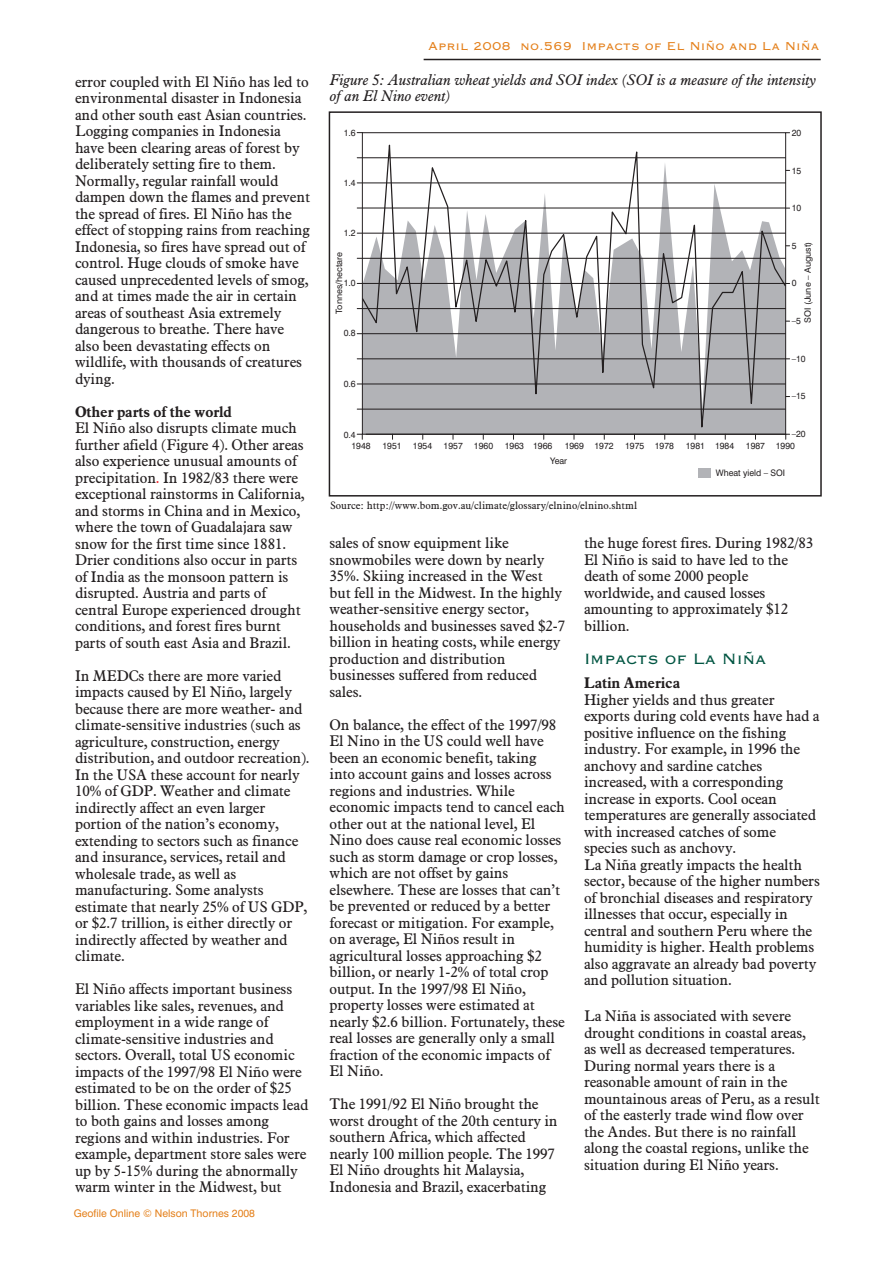
<style>
.page{position:relative;width:893px;height:1263px;background:#fff}
.page>*{position:absolute;margin:0;border:0;box-sizing:border-box;transform-origin:0 0}
.t1{font:19.5px "Copperplate Gothic BT";letter-spacing:-.01em;color:#005542}
.t2{font:15px/16.5px "Aldine 721 BT";letter-spacing:-.01em;color:#231f20}
.t3{font:italic 15px/16.5px "Aldine 721 BT";color:#231f20}
.t4{font:15px "Copperplate Gothic BT";color:#e4801b}
.t5{font:700 15px "Aldine 721 BT";letter-spacing:-.01em;color:#231f20}
.t6{font:12px/13.5px "Swiss 721 BT";color:#231f20;text-align:center}
.t7{font:10.5px "Aldine 721 BT";color:#231f20}
.t8{font:10.5px "Swiss 721 BT";color:#e4801b}
.t9{font:9px/15.3px "Swiss 721 BT";color:#231f20}
.t10{font:8.7px "Swiss 721 BT";color:#231f20}
.s1{color:#ee1e24}
</style>
<div class="page">
<hr style="left:424px;top:59px;width:397px;height:1px;background:#231f20">
<svg style="left:362px;top:132px;width:424px;height:303px"></svg>
<hr style="left:357px;top:409px;width:428px;height:1px;background:#231f20">
<hr style="left:357px;top:384px;width:428px;height:1px;background:#231f20">
<hr style="left:357px;top:359px;width:428px;height:1px;background:#231f20">
<hr style="left:357px;top:333px;width:428px;height:1px;background:#231f20">
<hr style="left:357px;top:308px;width:428px;height:1px;background:#231f20">
<hr style="left:357px;top:283px;width:428px;height:1px;background:#231f20">
<hr style="left:357px;top:258px;width:428px;height:1px;background:#231f20">
<hr style="left:357px;top:233px;width:428px;height:1px;background:#231f20">
<hr style="left:357px;top:208px;width:428px;height:1px;background:#231f20">
<hr style="left:357px;top:183px;width:428px;height:1px;background:#231f20">
<hr style="left:357px;top:157px;width:428px;height:1px;background:#231f20">
<svg style="left:357px;top:434px;width:6px;height:5px"></svg>
<svg style="left:361px;top:144px;width:426px;height:284px"></svg>
<div style="left:698px;top:468px;width:13px;height:9px;background:#b2b3b7"></div>
<hr style="left:366px;top:434px;width:420px;height:1px;background:#231f20">
<svg style="left:785px;top:434px;width:5px;height:5px"></svg>
<div style="left:329px;top:111px;width:493px;height:385px;border:2px solid #231f20"></div>
<p class="t2" style="left:75px;top:75px;width:237px">error coupled with El Niño has led to environmental disaster in Indonesia and other south east Asian countries.<br>Logging companies in Indonesia have been clearing areas of forest by deliberately setting fire to them.<br>Normally, regular rainfall would dampen down the flames and prevent the spread of fires. El Niño has the effect of stopping rains from reaching Indonesia, so fires have spread out of control. Huge clouds of smoke have caused unprecedented levels of smog, and at times made the air in certain areas of southeast Asia extremely dangerous to breathe. There have also been devastating effects on wildlife, with thousands of creatures dying.</p>
<p class="t5" style="left:75px;top:406px;width:158px">Other parts of the world</p>
<p class="t2" style="left:75px;top:421px;width:231px">El Niño also disrupts climate much further afield (Figure 4). Other areas also experience unusual amounts of precipitation<span class="s1">.</span> In 1982/83 there were exceptional rainstorms in California, and storms in China and in Mexico, where the town of Guadalajara saw snow for the first time since 1881.<br>Drier conditions also occur in parts of India as the monsoon pattern is disrupted. Austria and parts of central Europe experienced drought conditions, and forest fires burnt parts of south east Asia and Brazil.</p>
<p class="t2" style="left:75px;top:669px;width:236px">In MEDCs there are more varied impacts caused by El Niño, largely because there are more weather- and climate-sensitive industries (such as agriculture, construction, energy distribution, and outdoor recreation).<br>In the USA these account for nearly 10% of GDP. Weather and climate indirectly affect an even larger portion of the nation’s economy, extending to sectors such as finance and insurance, services, retail and wholesale trade, as well as manufacturing. Some analysts estimate that nearly 25% of US GDP, or $2.7 trillion, is either directly or indirectly affected by weather and climate.</p>
<p class="t2" style="left:75px;top:982px;width:235px">El Niño affects important business variables like sales, revenues, and employment in a wide range of climate-sensitive industries and sectors. Overall, total US economic impacts of the 1997/98 El Niño were estimated to be on the order of $25 billion. These economic impacts lead to both gains and losses among regions and within industries. For example, department store sales were up by 5-15% during the abnormally warm winter in the Midwest, but</p>
<p class="t8" style="left:74px;top:1209px;width:183px">Geofile Online © Nelson Thornes 2008</p>
<p class="t4" style="left:428px;top:37px;width:393px">April 2008 no.569 Impacts of El Niño and La Niña</p>
<p class="t3" style="left:330px;top:72px;width:488px">Figure 5: Australian wheat yields and SOI index (SOI is a measure of the intensity of an El Nino event)</p>
<p class="t9" style="left:344px;top:126px;width:13px">1.6</p>
<p class="t9" style="left:344px;top:176px;width:13px">1.4</p>
<p class="t9" style="left:344px;top:226px;width:13px">1.2</p>
<p class="t10" style="left:336px;top:314px;width:63px;rotate:-90deg">Tonnes/hectare</p>
<p class="t9" style="left:344px;top:276px;width:13px">1.0</p>
<p class="t9" style="left:344px;top:326px;width:13px">0.8</p>
<p class="t9" style="left:344px;top:377px;width:13px">0.6</p>
<p class="t9" style="left:344px;top:428px;width:13px">0.4</p>
<p class="t9" style="left:351px;top:439px;width:21px">1948</p>
<p class="t9" style="left:792px;top:126px;width:11px">20</p>
<p class="t9" style="left:792px;top:164px;width:11px">15</p>
<p class="t9" style="left:792px;top:201px;width:11px">10</p>
<p class="t9" style="left:792px;top:239px;width:6px">5</p>
<p class="t10" style="left:804px;top:323px;width:83px;rotate:-90deg">SOI (June – August)</p>
<p class="t9" style="left:792px;top:276px;width:6px">0</p>
<p class="t9" style="left:792px;top:314px;width:11px">–5</p>
<p class="t9" style="left:792px;top:352px;width:15px">–10</p>
<p class="t9" style="left:792px;top:389px;width:15px">–15</p>
<p class="t9" style="left:792px;top:427px;width:15px">–20</p>
<p class="t9" style="left:382px;top:439px;width:21px">1951</p>
<p class="t9" style="left:413px;top:439px;width:21px">1954</p>
<p class="t9" style="left:444px;top:439px;width:51px">1957 1960</p>
<p class="t9" style="left:550px;top:439px;width:18px;text-indent:-45px">1963 1966<br>Year</p>
<p class="t9" style="left:565px;top:439px;width:50px">1969 1972</p>
<p class="t9" style="left:625px;top:439px;width:50px">1975 1978</p>
<p class="t9" style="left:686px;top:439px;width:50px">1981 1984</p>
<p class="t9" style="left:746px;top:439px;width:51px">1987 1990</p>
<p class="t9" style="left:716px;top:466px;width:71px">Wheat yield – SOI</p>
<p class="t7" style="left:330px;top:502px;width:308px">Source: http://www.bom.gov.au/climate/glossary/elnino/elnino.shtml</p>
<p class="t2" style="left:584px;top:536px;width:231px">the huge forest fires. During 1982/83<br>El Niño is said to have led to the death of some 2000 people worldwide, and caused losses amounting to approximately $12 billion.</p>
<h1 class="t1" style="left:584px;top:646px;width:184px">Impacts of La Niña</h1>
<p class="t5" style="left:584px;top:678px;width:98px">Latin America</p>
<p class="t2" style="left:584px;top:693px;width:237px">Higher yields and thus greater exports during cold events have had a positive influence on the fishing industry. For example, in 1996 the anchovy and sardine catches increased, with a corresponding increase in exports. Cool ocean temperatures are generally associated with increased catches of some species such as anchovy.<br>La Niña greatly impacts the health sector, because of the higher numbers of bronchial diseases and respiratory illnesses that occur, especially in central and southern Peru where the humidity is higher. Health problems also aggravate an already bad poverty and pollution situation.</p>
<p class="t2" style="left:584px;top:1009px;width:237px">La Niña is associated with severe drought conditions in coastal areas, as well as decreased temperatures.<br>During normal years there is a reasonable amount of rain in the mountainous areas of Peru, as a result of the easterly trade wind flow over the Andes. But there is no rainfall along the coastal regions, unlike the situation during El Niño years.</p>
<p class="t2" style="left:329px;top:536px;width:237px">sales of snow equipment like snowmobiles were down by nearly<br>35%. Skiing increased in the West but fell in the Midwest. In the highly weather-sensitive energy sector, households and businesses saved $2-7 billion in heating costs, while energy production and distribution businesses suffered from reduced sales.</p>
<p class="t2" style="left:329px;top:718px;width:237px">On balance, the effect of the 1997/98<br>El Nino in the US could well have been an economic benefit, taking into account gains and losses across regions and industries. While economic impacts tend to cancel each other out at the national level, El Nino does cause real economic losses such as storm damage or crop losses, which are not offset by gains elsewhere. These are losses that can’t be prevented or reduced by a better forecast or mitigation. For example, on average, El Niños result in agricultural losses approaching $2 billion, or nearly 1-2% of total crop output. In the 1997/98 El Niño, property losses were estimated at nearly $2.6 billion. Fortunately, these real losses are generally only a small fraction of the economic impacts of El Niño.</p>
<p class="t2" style="left:329px;top:1097px;width:230px">The 1991/92 El Niño brought the worst drought of the 20th century in southern Africa, which affected nearly 100 million people. The 1997<br>El Niño droughts hit Malaysia, Indonesia and Brazil, exacerbating</p>
<p class="t6" style="left:487px;top:541px;width:195px">Fig 569_05 Mac/eps/illustrator 11 s/s<br>NELSON THORNES PUBLISHING<br>Artist: David Russell Illustration</p>
</div>
